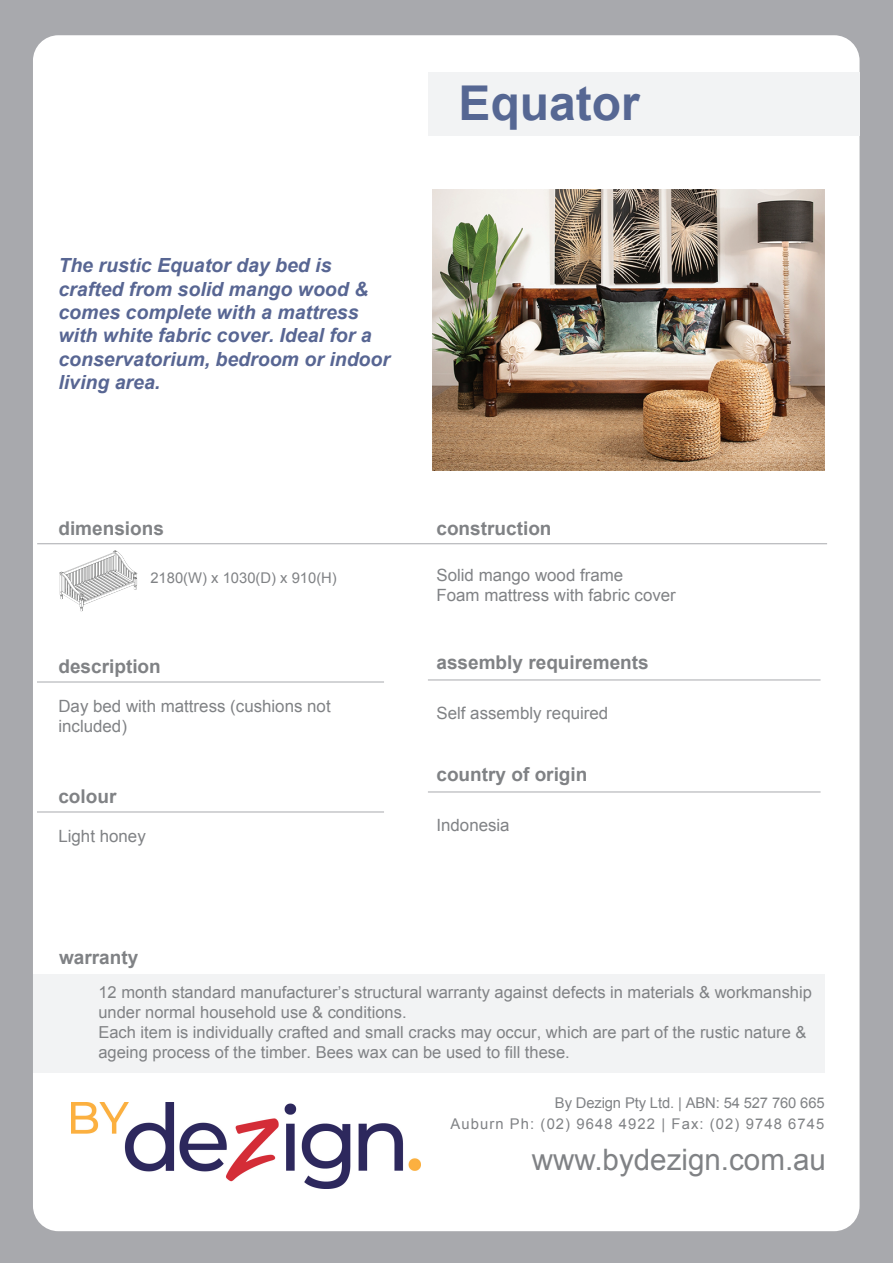
<style>
.page{position:relative;width:893px;height:1263px;background:#a8a9ad}
.page>*{position:absolute;margin:0;border:0;box-sizing:border-box;transform-origin:0 0}
.t1{font:700 48px "Arial";color:#566793}
.t2{font:29.55px "Arial";color:#808285}
.t3{font:italic 700 19.5px/23.4px "Arial";color:#586693}
.t4{font:700 19.05px "Arial";color:#808285}
.t5{font:16.95px/20.2px "Arial";color:#808285}
.t6{font:16.5px/19.8px "Arial";color:#808285}
.t7{font:14.85px/21.5px "Arial";letter-spacing:.075em;color:#808285;text-align:right}
.t8{font:14.85px "Arial";color:#808285}
</style>
<div class="page">
<div style="left:33px;top:35px;width:827px;height:1196px;background:#fff;border-radius:25px"></div>
<div style="left:429px;top:73px;width:431px;height:63px;background:#f2f3f4"></div>
<hr style="left:37px;top:543px;width:790px;height:1px;background:#a8a9ad">
<hr style="left:37px;top:682px;width:347px;height:1px;background:#a8a9ad">
<div style="left:33px;top:974px;width:791px;height:99px;background:#f2f3f4"></div>
<hr style="left:428px;top:680px;width:393px;height:1px;background:#a8a9ad">
<img style="left:72px;top:1103px;width:348px;height:86px">
<img style="left:60px;top:550px;width:78px;height:62px">
<hr style="left:37px;top:812px;width:347px;height:1px;background:#a8a9ad">
<hr style="left:428px;top:792px;width:393px;height:1px;background:#a8a9ad">
<img style="left:432px;top:190px;width:392px;height:280px">
<h1 class="t1" style="left:458px;top:71px;width:183px">Equator</h1>
<p class="t3" style="left:58px;top:254px;width:333px">The rustic Equator day bed is crafted from solid mango wood &amp; comes complete with a mattress with white fabric cover. Ideal for a conservatorium, bedroom or indoor living area.</p>
<p class="t4" style="left:58px;top:516px;width:107px">dimensions</p>
<p class="t4" style="left:436px;top:515px;width:117px">construction</p>
<p class="t8" style="left:150px;top:568px;width:188px">2180(W) x 1030(D) x 910(H)</p>
<p class="t5" style="left:436px;top:565px;width:241px">Solid mango wood frame<br>Foam mattress with fabric cover</p>
<p class="t4" style="left:58px;top:654px;width:104px">description</p>
<p class="t5" style="left:58px;top:696px;width:274px">Day bed with mattress (cushions not included)</p>
<p class="t4" style="left:58px;top:784px;width:60px">colour</p>
<p class="t5" style="left:58px;top:826px;width:89px">Light honey</p>
<p class="t4" style="left:59px;top:944px;width:81px">warranty</p>
<p class="t4" style="left:436px;top:650px;width:214px">assembly requirements</p>
<p class="t5" style="left:436px;top:703px;width:173px">Self assembly required</p>
<p class="t4" style="left:436px;top:762px;width:153px">country of origin</p>
<p class="t5" style="left:436px;top:815px;width:75px">Indonesia</p>
<p class="t6" style="left:98px;top:983px;width:715px">12 month standard manufacturer’s structural warranty against defects in materials &amp; workmanship under normal household use &amp; conditions.<br>Each item is individually crafted and small cracks may occur, which are part of the rustic nature &amp; ageing process of the timber. Bees wax can be used to fill these.</p>
<p class="t7" style="left:450px;top:1092px;width:376px">By Dezign Pty Ltd. | ABN: 54 527 760 665<br>Auburn Ph: (02) 9648 4922 | Fax: (02) 9748 6745</p>
<h2 class="t2" style="left:532px;top:1140px;width:296px">www.bydezign.com.au</h2>
</div>
